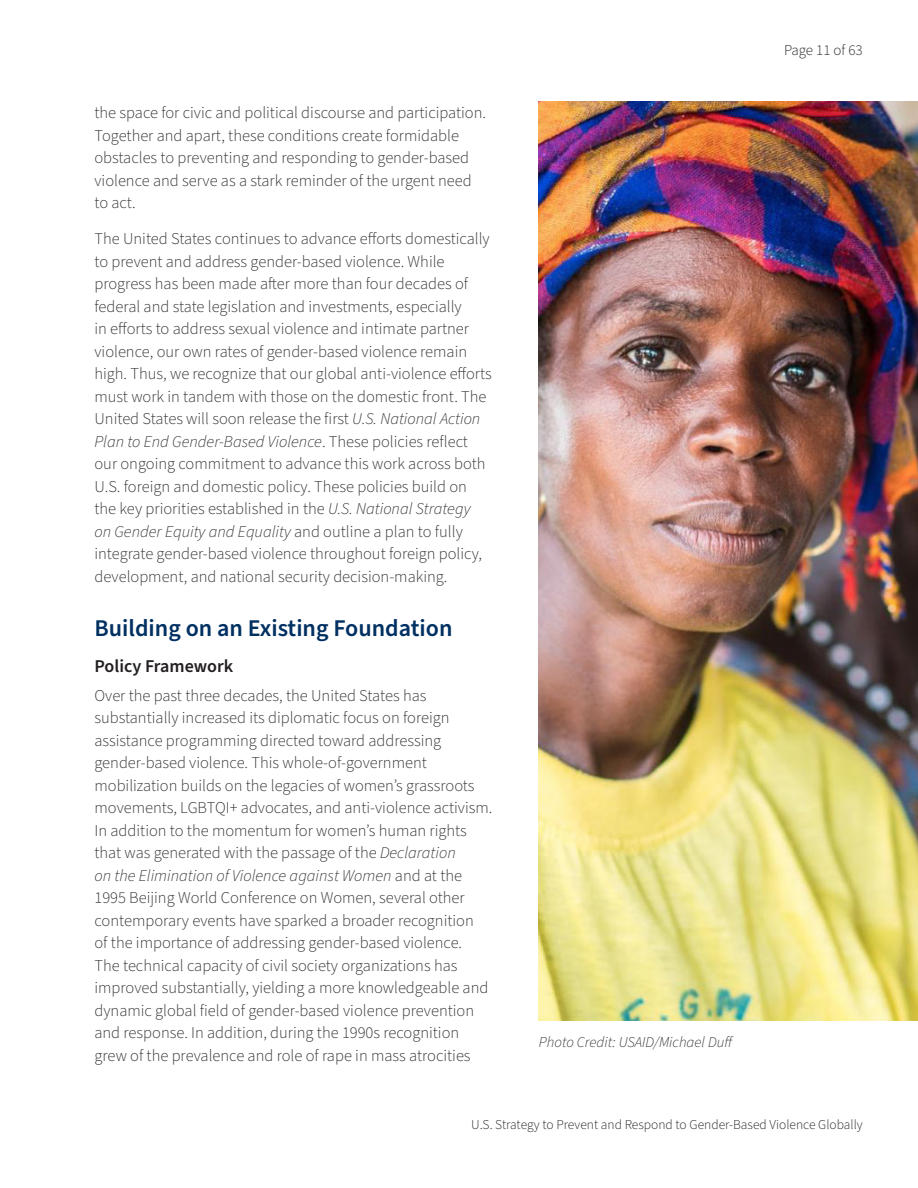
<style>
.page{position:relative;width:918px;height:1188px;background:#fff}
.page>*{position:absolute;margin:0;border:0;box-sizing:border-box;transform-origin:0 0}
.t1{font:600 24px "Source Sans Pro";color:#003062}
.t2{font:600 18px "Source Sans Pro";color:#231f20}
.t3{font:300 16.5px/22.5px "Source Sans Pro";color:#312f30}
.t4{font:italic 300 15px "Source Sans Pro";color:#312f30}
.t5{font:300 15px "Source Sans Pro";color:#231f20}
.t6{font:300 13.5px "Source Sans Pro";color:#231f20}
.s1{font-style:italic}
</style>
<div class="page">
<img style="left:539px;top:101px;width:379px;height:920px">
<p class="t3" style="left:94px;top:102px;width:393px">the space for civic and political discourse and participation.<br>Together and apart, these conditions create formidable obstacles to preventing and responding to gender-based violence and serve as a stark reminder of the urgent need to act.</p>
<p class="t3" style="left:94px;top:228px;width:399px">The United States continues to advance efforts domestically to prevent and address gender-based violence. While progress has been made after more than four decades of federal and state legislation and investments, especially<br>in efforts to address sexual violence and intimate partner violence, our own rates of gender-based violence remain high. Thus, we recognize that our global anti-violence efforts must work in tandem with those on the domestic front. The United States will soon release the first <span class="s1">U.S. National Action Plan to End Gender-Based Violence</span>. These policies reflect our ongoing commitment to advance this work across both U.S. foreign and domestic policy. These policies build on the key priorities established in the <span class="s1">U.S. National Strategy<br>on Gender Equity and Equality</span> and outline a plan to fully integrate gender-based violence throughout foreign policy, development, and national security decision-making.</p>
<h1 class="t1" style="left:94px;top:612px;width:360px">Building on an Existing Foundation</h1>
<p class="t2" style="left:94px;top:654px;width:140px">Policy Framework</p>
<p class="t3" style="left:94px;top:685px;width:399px">Over the past three decades, the United States has substantially increased its diplomatic focus on foreign assistance programming directed toward addressing gender-based violence. This whole-of-government mobilization builds on the legacies of women’s grassroots movements, LGBTQI+ advocates, and anti-violence activism.<br>In addition to the momentum for women’s human rights that was generated with the passage of the <span class="s1">Declaration<br>on the Elimination of Violence against Women</span> and at the 1995 Beijing World Conference on Women, several other contemporary events have sparked a broader recognition<br>of the importance of addressing gender-based violence.<br>The technical capacity of civil society organizations has improved substantially, yielding a more knowledgeable and dynamic global field of gender-based violence prevention and response. In addition, during the 1990s recognition grew of the prevalence and role of rape in mass atrocities</p>
<p class="t4" style="left:539px;top:1032px;width:196px">Photo Credit: USAID/Michael Duff</p>
<p class="t5" style="left:784px;top:40px;width:80px">Page 11 of 63</p>
<p class="t6" style="left:471px;top:1116px;width:393px">U.S. Strategy to Prevent and Respond to Gender-Based Violence Globally</p>
</div>
